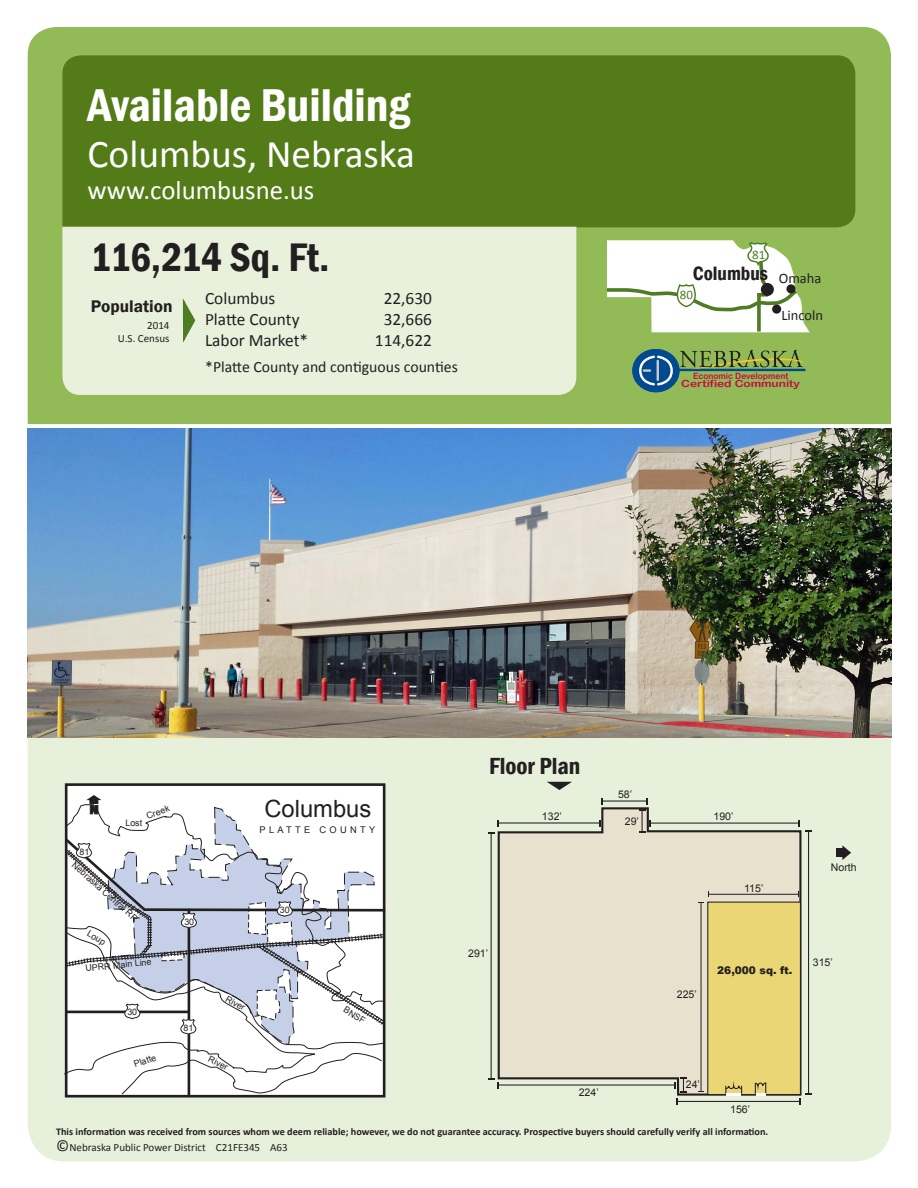
<style>
.page{position:relative;width:918px;height:1188px;background:#fff}
.page>*{position:absolute;margin:0;border:0;box-sizing:border-box;transform-origin:0 0}
.t1{font:600 condensed 47.25px "Franklin Gothic";color:#fff}
.t2{font:600 condensed 40.95px "Franklin Gothic";letter-spacing:-.02em;color:#231f20}
.t3{font:39.45px "Calibri";color:#fff}
.t4{font:26.85px "Calibri";color:#fff}
.t5{font:600 condensed 24px "Franklin Gothic";color:#231f20}
.t6{font:23.7px "Arial";color:#231f20}
.t7{font:600 condensed 19.95px "Franklin Gothic";color:#231f20}
.t8{font:17.4px "Calibri";color:#231f20}
.t9{font:600 17.4px "Franklin Gothic";color:#231f20}
.t10{font:15.75px "Calibri";color:#231f20}
.t11{font:14.55px "Calibri";color:#231f20}
.t12{font:13.05px "Calibri";color:#4d7c24}
.t13{font:11.1px "Calibri";color:#231f20}
.t14{font:10.5px "Arial";color:#231f20}
.t15{font:900 10.5px "Arial";color:#231f20}
.t16{font:700 10.2px "Calibri";color:#231f20}
.t17{font:9.9px "Arial Rounded MT Bold";color:#c60a45;scale:1.21 1}
.t18{font:9.3px "Arial";letter-spacing:.36em;color:#231f20}
.t19{font:8.85px "Arial";color:#231f20}
.t20{font:8.7px "Arial Rounded MT Bold";color:#c60a45;scale:.96 1}
.s1{font-size:15.75px}
</style>
<div class="page">
<div style="left:28px;top:738px;width:863px;height:424px;background:#e7f0db"></div>
<svg style="left:497px;top:806px;width:306px;height:291px;background:#e2ddca"></svg>
<div style="left:708px;top:902px;width:92px;height:193px;background:#ebd676"></div>
<div style="left:707px;top:902px;width:94px;height:193px;border:1px solid #231f20"></div>
<svg style="left:725px;top:1081px;width:17px;height:13px"></svg>
<svg style="left:754px;top:1082px;width:13px;height:14px"></svg>
<hr style="left:726px;top:1093px;width:15px;height:3px;background:#fff">
<hr style="left:701px;top:903px;width:1px;height:189px;background:#231f20">
<hr style="left:708px;top:894px;width:90px;height:1px;background:#231f20">
<svg style="left:698px;top:892px;width:11px;height:11px"></svg>
<div style="left:836px;top:849px;width:9px;height:8px;background:#231f20"></div>
<svg style="left:842px;top:845px;width:9px;height:15px"></svg>
<hr style="left:808px;top:831px;width:1px;height:263px;background:#231f20">
<hr style="left:650px;top:823px;width:149px;height:1px;background:#231f20">
<hr style="left:498px;top:822px;width:102px;height:2px;background:#231f20">
<hr style="left:491px;top:833px;width:1px;height:246px;background:#231f20">
<hr style="left:498px;top:1084px;width:177px;height:2px;background:#231f20">
<svg style="left:488px;top:1078px;width:11px;height:10px"></svg>
<hr style="left:677px;top:1101px;width:123px;height:1px;background:#231f20">
<svg style="left:799px;top:1094px;width:13px;height:11px"></svg>
<hr style="left:602px;top:801px;width:45px;height:1px;background:#231f20">
<svg style="left:639px;top:810px;width:12px;height:22px"></svg>
<svg style="left:675px;top:1077px;width:12px;height:28px"></svg>
<svg style="left:28px;top:27px;width:863px;height:397px;background:#719a37"></svg>
<img style="left:27px;top:429px;width:864px;height:309px">
<div style="left:62px;top:227px;width:514px;height:168px;background:#e9f1dd"></div>
<svg style="left:182px;top:295px;width:15px;height:51px"></svg>
<div style="left:633px;top:349px;width:46px;height:43px;background:#014990;border-radius:50%"></div>
<div style="left:632px;top:349px;width:47px;height:43px;border:1px solid #014990;border-radius:50%"></div>
<hr style="left:678px;top:369px;width:127px;height:2px;background:#014990">
<svg style="left:638px;top:354px;width:36px;height:33px"></svg>
<svg style="left:680px;top:350px;width:125px;height:19px;background:#7d9749"></svg>
<svg style="left:603px;top:40px;width:207px;height:295px"></svg>
<svg style="left:547px;top:782px;width:25px;height:8px"></svg>
<div style="left:66px;top:785px;width:318px;height:311px;background:#fff"></div>
<div style="left:65px;top:783px;width:320px;height:315px;border:3px solid #231f20"></div>
<svg style="left:66px;top:804px;width:320px;height:32px"></svg>
<hr style="left:188px;top:909px;width:2px;height:187px;background:#231f20">
<svg style="left:87px;top:795px;width:14px;height:20px"></svg>
<svg style="left:63px;top:836px;width:325px;height:259px"></svg>
<p class="t1" style="left:88px;top:74px;width:324px">Available Building</p>
<p class="t3" style="left:88px;top:129px;width:329px">Columbus, Nebraska</p>
<p class="t4" style="left:88px;top:174px;width:228px">www.columbusne.us</p>
<p class="t2" style="left:90px;top:230px;width:241px">116,214 Sq. Ft.</p>
<p class="t9" style="left:91px;top:295px;width:83px">Population</p>
<p class="t13" style="left:147px;top:319px;width:24px">2014</p>
<p class="t13" style="left:118px;top:331px;width:53px">U.S. Census</p>
<p class="t8" style="left:205px;top:287px;width:72px">Columbus</p>
<p class="t8" style="left:384px;top:287px;width:50px">22,630</p>
<p class="t8" style="left:205px;top:308px;width:96px">Platte County</p>
<p class="t8" style="left:384px;top:308px;width:50px">32,666</p>
<p class="t8" style="left:205px;top:329px;width:105px">Labor Market*</p>
<p class="t8" style="left:375px;top:329px;width:59px">114,622</p>
<p class="t10" style="left:205px;top:357px;width:254px">*Platte County and contiguous counties</p>
<p class="t12" style="left:752px;top:246px;width:15px">81</p>
<p class="t7" style="left:693px;top:260px;width:77px">Columbus</p>
<p class="t12" style="left:680px;top:287px;width:15px">80</p>
<p class="t11" style="left:779px;top:268px;width:44px">Omaha</p>
<p class="t11" style="left:781px;top:306px;width:43px">Lincoln</p>
<p class="t20" style="left:693px;top:371px;width:101px">Economic Development</p>
<p class="t17" style="left:681px;top:378px;width:100px">Certified Community</p>
<p class="t19" style="left:145px;top:811px;width:25px;rotate:-20deg">Creek</p>
<p class="t19" style="left:125px;top:817px;width:18px">Lost</p>
<p class="t19" style="left:79px;top:846px;width:11px">81</p>
<p class="t19" style="left:77px;top:859px;width:86px;rotate:42deg">Nebraska Central RR</p>
<p class="t19" style="left:91px;top:928px;width:21px;rotate:31deg">Loup</p>
<p class="t19" style="left:85px;top:963px;width:68px;rotate:-6deg">UPRR Main Line</p>
<p class="t19" style="left:184px;top:916px;width:11px">30</p>
<p class="t19" style="left:127px;top:1006px;width:11px">30</p>
<p class="t19" style="left:184px;top:1022px;width:11px">81</p>
<p class="t19" style="left:229px;top:993px;width:22px;rotate:29deg">River</p>
<p class="t19" style="left:132px;top:1059px;width:24px;rotate:-18deg">Platte</p>
<p class="t19" style="left:211px;top:1053px;width:22px;rotate:26deg">River</p>
<p class="t6" style="left:264px;top:793px;width:108px">Columbus</p>
<p class="t18" style="left:260px;top:823px;width:117px">PLATTE COUNTY</p>
<p class="t19" style="left:280px;top:904px;width:11px">30</p>
<p class="t19" style="left:347px;top:1004px;width:25px;rotate:31deg">BNSF</p>
<p class="t5" style="left:489px;top:749px;width:93px">Floor Plan</p>
<p class="t14" style="left:618px;top:787px;width:16px">58’</p>
<p class="t14" style="left:542px;top:810px;width:21px">132’</p>
<p class="t14" style="left:713px;top:810px;width:21px">190’</p>
<p class="t14" style="left:625px;top:815px;width:16px">29’</p>
<p class="t14" style="left:744px;top:881px;width:21px">115’</p>
<p class="t14" style="left:831px;top:861px;width:27px">North</p>
<p class="t14" style="left:468px;top:946px;width:21px">291’</p>
<p class="t14" style="left:677px;top:988px;width:21px">225’</p>
<p class="t15" style="left:717px;top:962px;width:77px">26,000 sq. ft.</p>
<p class="t14" style="left:813px;top:956px;width:21px">315’</p>
<p class="t14" style="left:579px;top:1085px;width:21px">224’</p>
<p class="t14" style="left:686px;top:1078px;width:16px">24’</p>
<p class="t14" style="left:730px;top:1102px;width:21px">156’</p>
<p class="t16" style="left:56px;top:1126px;width:714px">This information was received from sources whom we deem reliable; however, we do not guarantee accuracy. Prospective buyers should carefully verify all information.</p>
<p class="t13" style="left:56px;top:1140px;width:233px"><span class="s1">©</span>Nebraska Public Power District C21FE345 A63</p>
</div>
